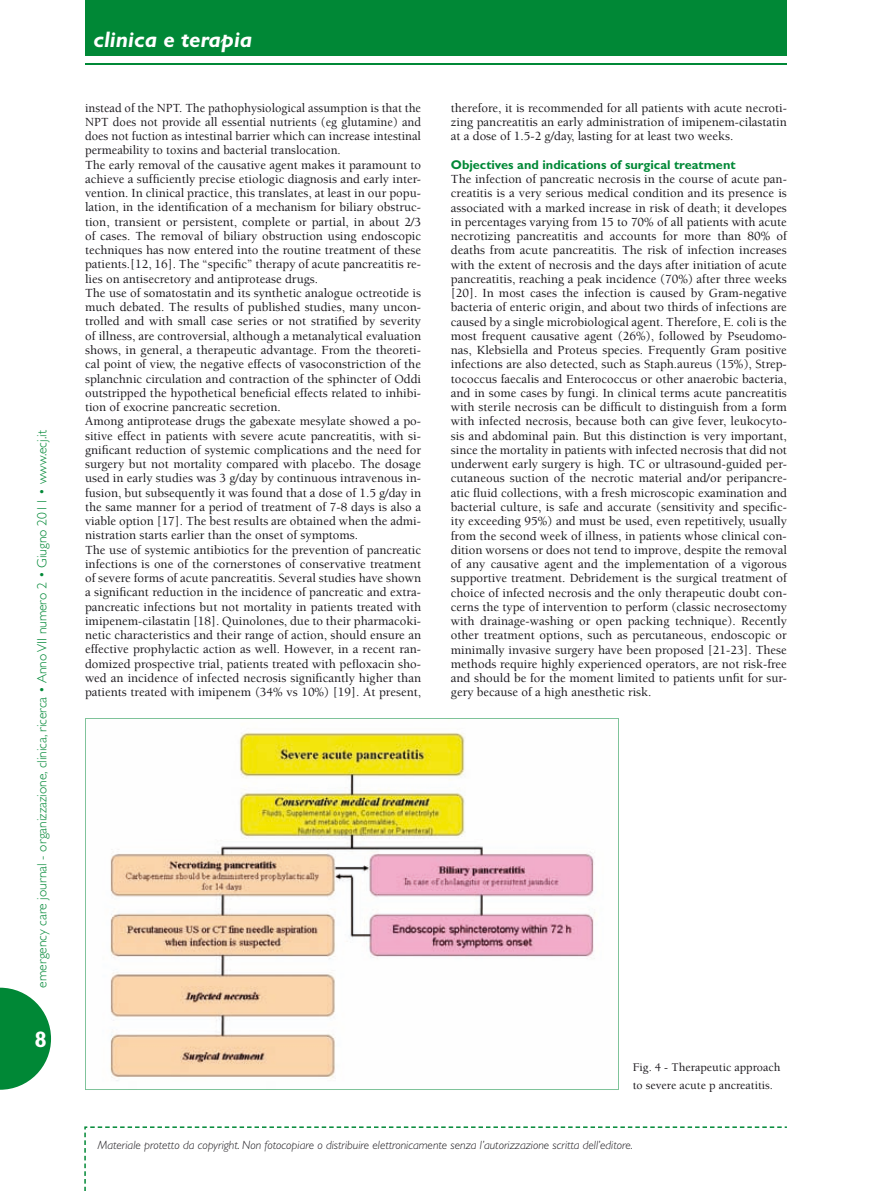
<style>
.page{position:relative;width:872px;height:1191px;background:#fff}
.page>*{position:absolute;margin:0;border:0;box-sizing:border-box;transform-origin:0 0}
.t1{font:italic 700 22.5px "Gill Sans";color:#fff}
.t2{font:700 22.5px "Gill Sans";color:#fff}
.t3{font:300 13.5px "Gill Sans";color:#008836}
.t4{font:500 12.75px/14.2px "Berkeley";color:#1a171c;text-align:justify}
.t5{font:700 12.75px "Gill Sans";color:#008836}
.t6{font:italic 300 12px "Gill Sans";color:#1a171c}
.t7{font:500 12px/18px "Berkeley";color:#1a171c}
</style>
<div class="page">
<div style="left:85px;top:0;width:702px;height:55px;background:#008836"></div>
<hr style="left:85px;top:63px;width:702px;height:2px;background:#008836">
<svg style="left:84px;top:1126px;width:703px;height:65px"></svg>
<svg style="left:0;top:987px;width:51px;height:102px"></svg>
<svg style="left:85px;top:718px;width:533px;height:371px"></svg>
<p class="t3" style="left:34px;top:987px;width:559px;rotate:-90deg">emergency care journal - organizzazione, clinica, ricerca • Anno VII numero 2 • Giugno 2011 • www.ecj.it</p>
<h1 class="t2" style="left:34px;top:1026px;width:14px">8</h1>
<h1 class="t1" style="left:94px;top:26px;width:160px">clinica e terapia</h1>
<p class="t4" style="left:85px;top:101px;width:337px;text-align:left">instead of the NPT. The pathophysiological assumption is that the NPT does not provide all essential nutrients (eg glutamine) and does not fuction as intestinal barrier which can increase intestinal permeability to toxins and bacterial translocation.<br>The early removal of the causative agent makes it paramount to achieve a sufficiently precise etiologic diagnosis and early inter&shy;vention. In clinical practice, this translates, at least in our popu&shy;lation, in the identification of a mechanism for biliary obstruc&shy;tion, transient or persistent, complete or partial, in about 2/3 of cases. The removal of biliary obstruction using endoscopic techniques has now entered into the routine treatment of these patients.[12, 16]. The “specific” therapy of acute pancreatitis re&shy;lies on antisecretory and antiprotease drugs.<br>The use of somatostatin and its synthetic analogue octreotide is much debated. The results of published studies, many uncon&shy;trolled and with small case series or not stratified by severity of illness, are controversial, although a metanalytical evaluation shows, in general, a therapeutic advantage. From the theoreti&shy;cal point of view, the negative effects of vasoconstriction of the splanchnic circulation and contraction of the sphincter of Oddi outstripped the hypothetical beneficial effects related to inhibi&shy;tion of exocrine pancreatic secretion.<br>Among antiprotease drugs the gabexate mesylate showed a po&shy;sitive effect in patients with severe acute pancreatitis, with si&shy;gnificant reduction of systemic complications and the need for surgery but not mortality compared with placebo. The dosage used in early studies was 3 g/day by continuous intravenous in&shy;fusion, but subsequently it was found that a dose of 1.5 g/day in the same manner for a period of treatment of 7-8 days is also a viable option [17]. The best results are obtained when the admi&shy;nistration starts earlier than the onset of symptoms.<br>The use of systemic antibiotics for the prevention of pancreatic infections is one of the cornerstones of conservative treatment of severe forms of acute pancreatitis. Several studies have shown a significant reduction in the incidence of pancreatic and extra&shy;pancreatic infections but not mortality in patients treated with imipenem-cilastatin [18]. Quinolones, due to their pharmacoki&shy;netic characteristics and their range of action, should ensure an effective prophylactic action as well. However, in a recent ran&shy;domized prospective trial, patients treated with pefloxacin sho&shy;wed an incidence of infected necrosis significantly higher than patients treated with imipenem (34% vs 10%) [19]. At present,</p>
<p class="t4" style="left:451px;top:101px;width:337px">therefore, it is recommended for all patients with acute necroti&shy;zing pancreatitis an early administration of imipenem-cilastatin at a dose of 1.5-2 g/day, lasting for at least two weeks.</p>
<p class="t5" style="left:451px;top:157px;width:286px">Objectives and indications of surgical treatment</p>
<p class="t4" style="left:451px;top:172px;width:337px">The infection of pancreatic necrosis in the course of acute pan&shy;creatitis is a very serious medical condition and its presence is associated with a marked increase in risk of death; it developes in percentages varying from 15 to 70% of all patients with acute necrotizing pancreatitis and accounts for more than 80% of deaths from acute pancreatitis. The risk of infection increases with the extent of necrosis and the days after initiation of acute pancreatitis, reaching a peak incidence (70%) after three weeks [20]. In most cases the infection is caused by Gram-negative bacteria of enteric origin, and about two thirds of infections are caused by a single microbiological agent. Therefore, E. coli is the most frequent causative agent (26%), followed by Pseudomo&shy;nas, Klebsiella and Proteus species. Frequently Gram positive infections are also detected, such as Staph.aureus (15%), Strep&shy;tococcus faecalis and Enterococcus or other anaerobic bacteria, and in some cases by fungi. In clinical terms acute pancreatitis with sterile necrosis can be difficult to distinguish from a form with infected necrosis, because both can give fever, leukocyto&shy;sis and abdominal pain. But this distinction is very important, since the mortality in patients with infected necrosis that did not underwent early surgery is high. TC or ultrasound-guided per&shy;cutaneous suction of the necrotic material and/or peripancre&shy;atic fluid collections, with a fresh microscopic examination and bacterial culture, is safe and accurate (sensitivity and specific&shy;ity exceeding 95%) and must be used, even repetitively, usually from the second week of illness, in patients whose clinical con&shy;dition worsens or does not tend to improve, despite the removal of any causative agent and the implementation of a vigorous supportive treatment. Debridement is the surgical treatment of choice of infected necrosis and the only therapeutic doubt con&shy;cerns the type of intervention to perform (classic necrosectomy with drainage-washing or open packing technique). Recently other treatment options, such as percutaneous, endoscopic or minimally invasive surgery have been proposed [21-23]. These methods require highly experienced operators, are not risk-free and should be for the moment limited to patients unfit for sur&shy;gery because of a high anesthetic risk.</p>
<p class="t7" style="left:632px;top:1058px;width:149px">Fig. 4 - Therapeutic approach to severe acute p ancreatitis.</p>
<p class="t6" style="left:98px;top:1138px;width:536px">Materiale protetto da copyright. Non fotocopiare o distribuire elettronicamente senza l’autorizzazione scritta dell’editore.</p>
</div>
